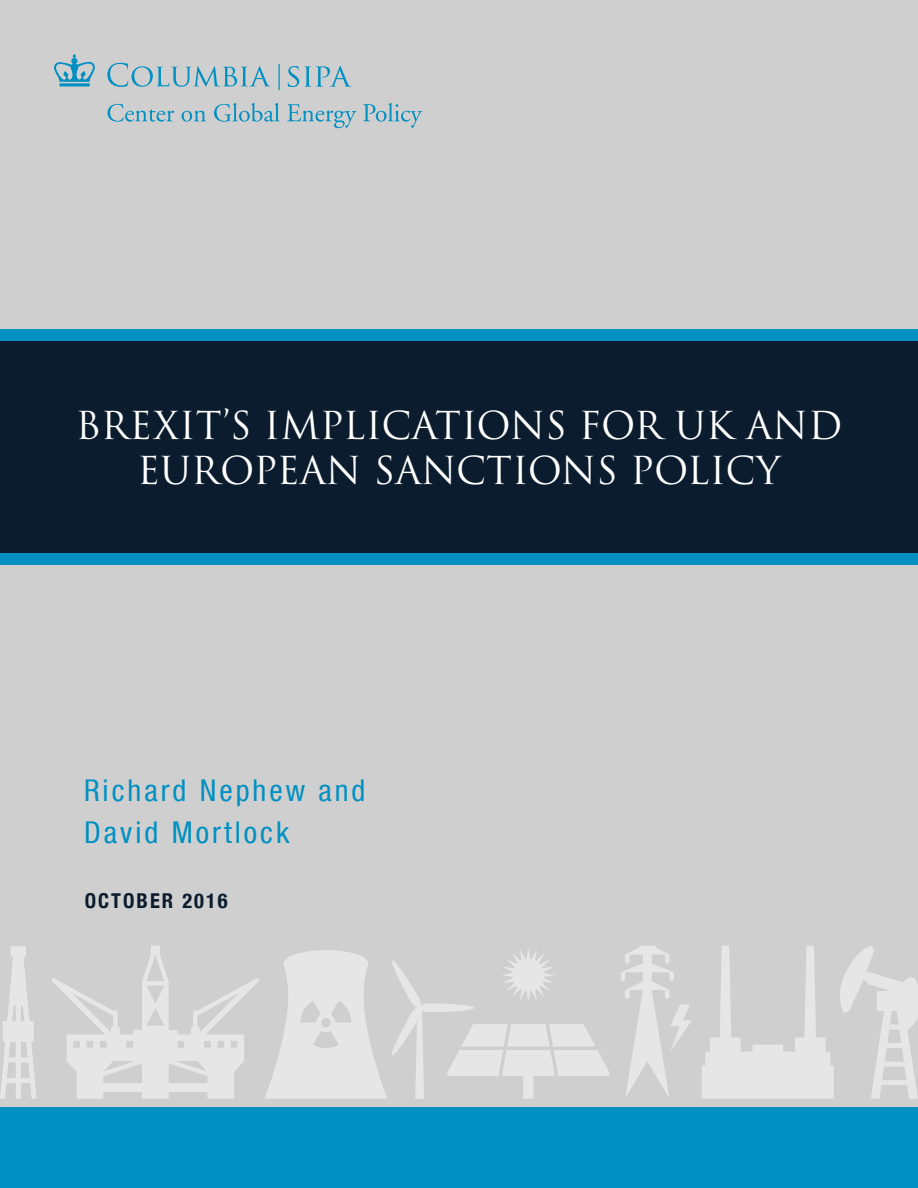
<style>
.page{position:relative;width:918px;height:1188px;background:#fff}
.page>*{position:absolute;margin:0;border:0;box-sizing:border-box;transform-origin:0 0}
.t1{font:37.5px/45px "Trajan Pro";color:#fff;text-align:center}
.t2{font:condensed 30px/41.5px "Helvetica Neue LT Com";letter-spacing:.1em;color:#0090c1}
.t3{font:700 condensed 20.55px "Helvetica Neue";letter-spacing:.1em;color:#0a1c2d}
</style>
<div class="page">
<div style="left:0;top:526px;width:918px;height:662px;background:#cfcfcf"></div>
<svg style="left:0;top:946px;width:918px;height:153px"></svg>
<div style="left:0;top:0;width:918px;height:330px;background:#cfcfcf"></div>
<svg style="left:54px;top:54px;width:368px;height:74px"></svg>
<div style="left:0;top:1107px;width:918px;height:81px;background:#0090c1"></div>
<div style="left:0;top:338px;width:918px;height:221px;background:#0a1c2d"></div>
<div style="left:0;top:329px;width:918px;height:11px;background:#0090c1"></div>
<div style="left:0;top:554px;width:918px;height:11px;background:#0090c1"></div>
<p class="t1" style="left:76px;top:403px;width:768px">BREXIT’S IMPLICATIONS FOR UK AND<br>EUROPEAN SANCTIONS POLICY</p>
<p class="t2" style="left:84px;top:774px;width:283px">Richard Nephew and<br>David Mortlock</p>
<p class="t3" style="left:85px;top:888px;width:145px">OCTOBER 2016</p>
</div>
